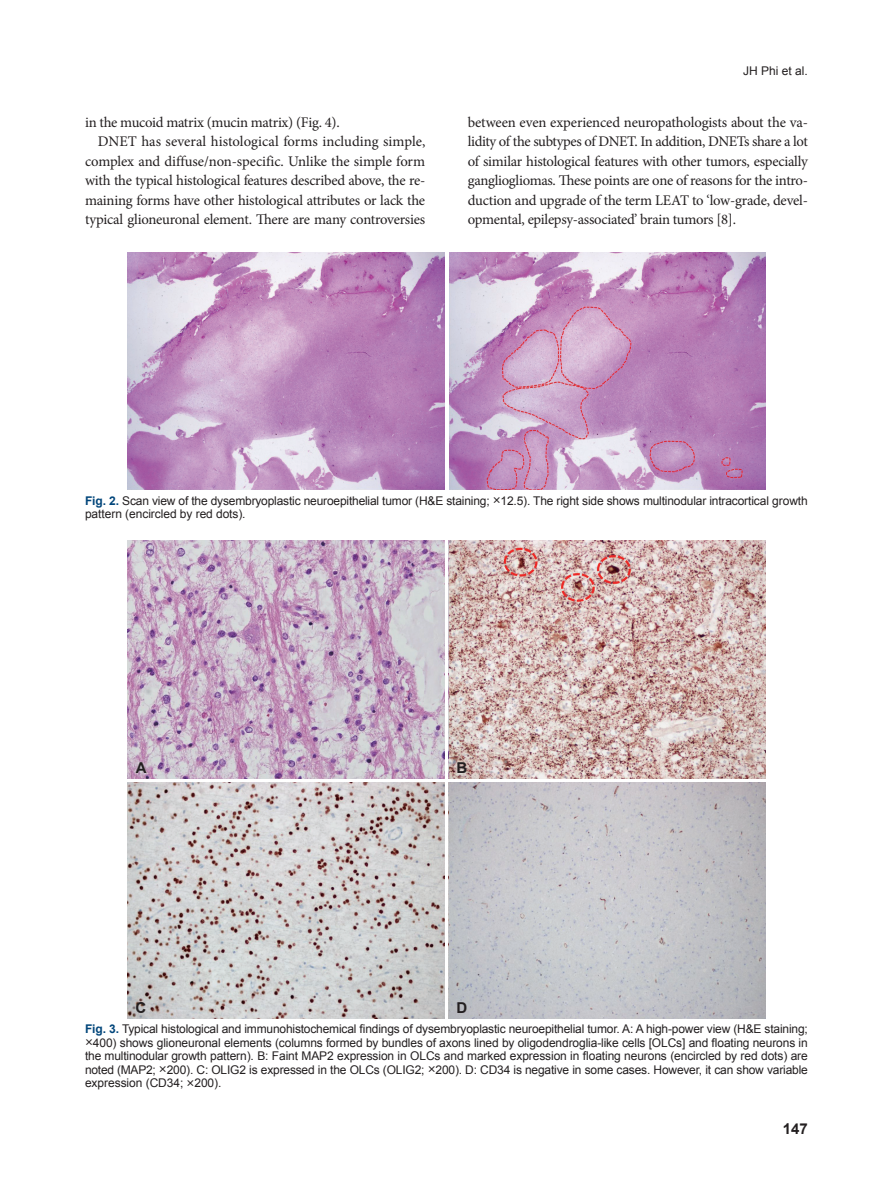
<style>
.page{position:relative;width:893px;height:1191px;background:#fff}
.page>*{position:absolute;margin:0;border:0;box-sizing:border-box;transform-origin:0 0}
.t1{font:700 15px "Arial";color:#231f20}
.t2{font:14.7px/19.5px "Minion Pro";letter-spacing:-.015em;color:#231f20;text-align:justify}
.t3{font:14.7px "Minion Pro";letter-spacing:.005em;color:#231f20}
.t4{font:12px/13.5px "Arial";letter-spacing:-.015em;color:#231f20}
.s1{font-weight:700;color:#00457a}
.s2{font-family:"Garamond";font-weight:700}
</style>
<div class="page">
<img style="left:449px;top:252px;width:316px;height:238px">
<img style="left:128px;top:252px;width:317px;height:238px">
<img style="left:449px;top:782px;width:316px;height:236px">
<img style="left:449px;top:541px;width:316px;height:237px">
<img style="left:128px;top:782px;width:316px;height:236px">
<img style="left:128px;top:541px;width:316px;height:237px">
<p class="t2" style="left:85px;top:113px;width:256px">in the mucoid matrix (mucin matrix) (Fig. 4).</p>
<p class="t3" style="left:98px;top:132px;width:329px">DNET has several histological forms including simple,</p>
<p class="t2" style="left:85px;top:152px;width:342px">complex and diffuse/non-specific. Unlike the simple form</p>
<p class="t2" style="left:85px;top:171px;width:342px">with the typical histological features described above, the re-</p>
<p class="t2" style="left:85px;top:191px;width:342px">maining forms have other histological attributes or lack the</p>
<p class="t2" style="left:85px;top:210px;width:342px">typical glioneuronal element. There are many controversies</p>
<p class="t4" style="left:743px;top:64px;width:66px">JH Phi et al.</p>
<p class="t2" style="left:468px;top:113px;width:342px">between even experienced neuropathologists about the va&shy;lidity of the subtypes of DNET. In addition, DNETs share a lot of similar histological features with other tumors, especially gangliogliomas. These points are one of reasons for the intro&shy;duction and upgrade of the term LEAT to ‘low-grade, devel&shy;opmental, epilepsy-associated’ brain tumors [8].</p>
<p class="t4" style="left:85px;top:494px;width:724px"><span class="s1">Fig. 2.</span> Scan view of the dysembryoplastic neuroepithelial tumor (H&amp;E staining; <span class="s2">×</span>12.5). The right side shows multinodular intracortical growth pattern (encircled by red dots).</p>
<p class="t1" style="left:136px;top:758px;width:12px">A</p>
<p class="t1" style="left:135px;top:998px;width:12px">C</p>
<p class="t1" style="left:457px;top:758px;width:12px">B</p>
<p class="t1" style="left:457px;top:998px;width:12px">D</p>
<p class="t4" style="left:85px;top:1022px;width:724px;text-align:justify"><span class="s1">Fig. 3.</span> Typical histological and immunohistochemical findings of dysembryoplastic neuroepithelial tumor. A: A high-power view (H&amp;E staining; <span class="s2">×</span>400) shows glioneuronal elements (columns formed by bundles of axons lined by oligodendroglia-like cells [OLCs] and floating neurons in the multinodular growth pattern). B: Faint MAP2 expression in OLCs and marked expression in floating neurons (encircled by red dots) are noted (MAP2; <span class="s2">×</span>200). C: OLIG2 is expressed in the OLCs (OLIG2; <span class="s2">×</span>200). D: CD34 is negative in some cases. However, it can show variable expression (CD34; <span class="s2">×</span>200).</p>
<p class="t1" style="left:783px;top:1118px;width:27px">147</p>
</div>
